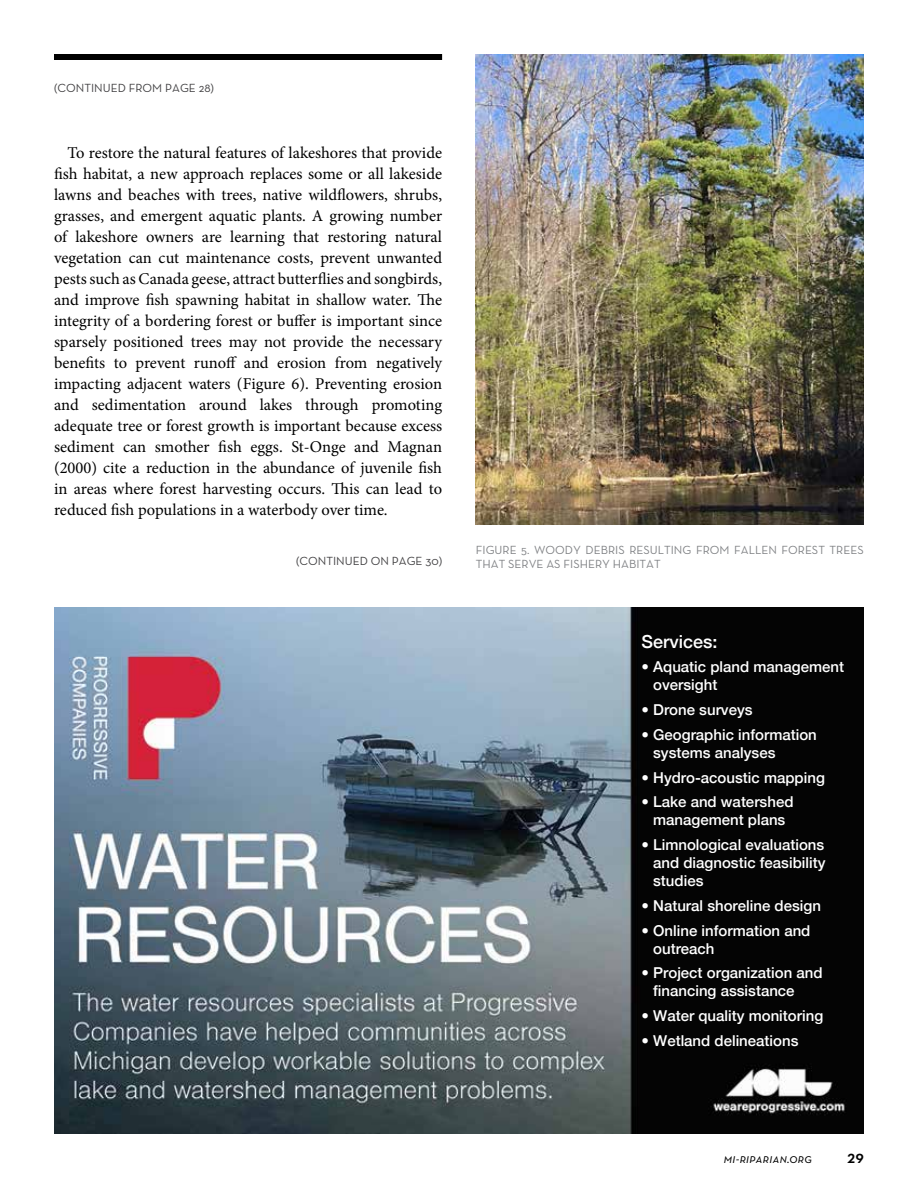
<style>
.page{position:relative;width:918px;height:1188px;background:#fff}
.page>*{position:absolute;margin:0;border:0;box-sizing:border-box;transform-origin:0 0}
.t1{font:500 18px "Helvetica Neue";color:#fff}
.t2{font:18px "Neutra Text Demi SC";color:#000}
.t3{font:16.5px/21px "Minion Pro";color:#000;text-align:justify}
.t4{font:500 15px/18px "Helvetica Neue";color:#fff}
.t5{font:13.5px "Neutra Text Book SC Italic";letter-spacing:.02em;color:#000}
.t6{font:12px/14.4px "Neutra Text";color:#808285}
.t7{font:12px "Neutra Text";color:#414042}
</style>
<div class="page">
<img style="left:54px;top:607px;width:810px;height:527px">
<div style="left:54px;top:54px;width:388px;height:6px;background:#000"></div>
<img style="left:476px;top:54px;width:388px;height:471px">
<p class="t7" style="left:54px;top:81px;width:162px">(CONTINUED FROM PAGE 28)</p>
<p class="t3" style="left:54px;top:142px;width:390px;text-indent:13px">To restore the natural features of lakeshores that provide fish habitat, a new approach replaces some or all lakeside lawns and beaches with trees, native wildflowers, shrubs, grasses, and emergent aquatic plants. A growing number of lakeshore owners are learning that restoring natural vegetation can cut maintenance costs, prevent unwanted pests such as Canada geese, attract butterflies and songbirds, and improve fish spawning habitat in shallow water. The integrity of a bordering forest or buffer is important since sparsely positioned trees may not provide the necessary benefits to prevent runoff and erosion from negatively impacting adjacent waters (Figure 6). Preventing erosion and sedimentation around lakes through promoting adequate tree or forest growth is important because excess sediment can smother fish eggs. St-Onge and Magnan (2000) cite a reduction in the abundance of juvenile fish in areas where forest harvesting occurs. This can lead to reduced fish populations in a waterbody over time.</p>
<p class="t7" style="left:296px;top:554px;width:148px">(CONTINUED ON PAGE 30)</p>
<p class="t6" style="left:476px;top:542px;width:389px">FIGURE 5. WOODY DEBRIS RESULTING FROM FALLEN FOREST TREES<br>THAT SERVE AS FISHERY HABITAT</p>
<p class="t1" style="left:642px;top:627px;width:78px">Services:</p>
<p class="t4" style="left:653px;top:657px;width:192px;text-indent:-12px">• Aquatic pland management oversight</p>
<p class="t4" style="left:642px;top:700px;width:113px">• Drone surveys</p>
<p class="t4" style="left:653px;top:724px;width:165px;text-indent:-12px">• Geographic information systems analyses</p>
<p class="t4" style="left:642px;top:767px;width:185px">• Hydro-acoustic mapping</p>
<p class="t4" style="left:642px;top:792px;width:153px;text-align:center">• Lake and watershed management plans</p>
<p class="t4" style="left:653px;top:835px;width:174px;text-align:justify;text-indent:-12px">• Limnological evaluations and diagnostic feasibility studies</p>
<p class="t4" style="left:642px;top:895px;width:181px">• Natural shoreline design</p>
<p class="t4" style="left:653px;top:920px;width:159px;text-indent:-12px">• Online information and outreach</p>
<p class="t4" style="left:653px;top:963px;width:171px;text-indent:-12px">• Project organization and financing assistance</p>
<p class="t4" style="left:642px;top:1006px;width:183px">• Water quality monitoring</p>
<p class="t4" style="left:642px;top:1030px;width:158px">• Wetland delineations</p>
<p class="t5" style="left:724px;top:1150px;width:90px">mi-riparian.org</p>
<p class="t2" style="left:847px;top:1146px;width:18px">29</p>
</div>
